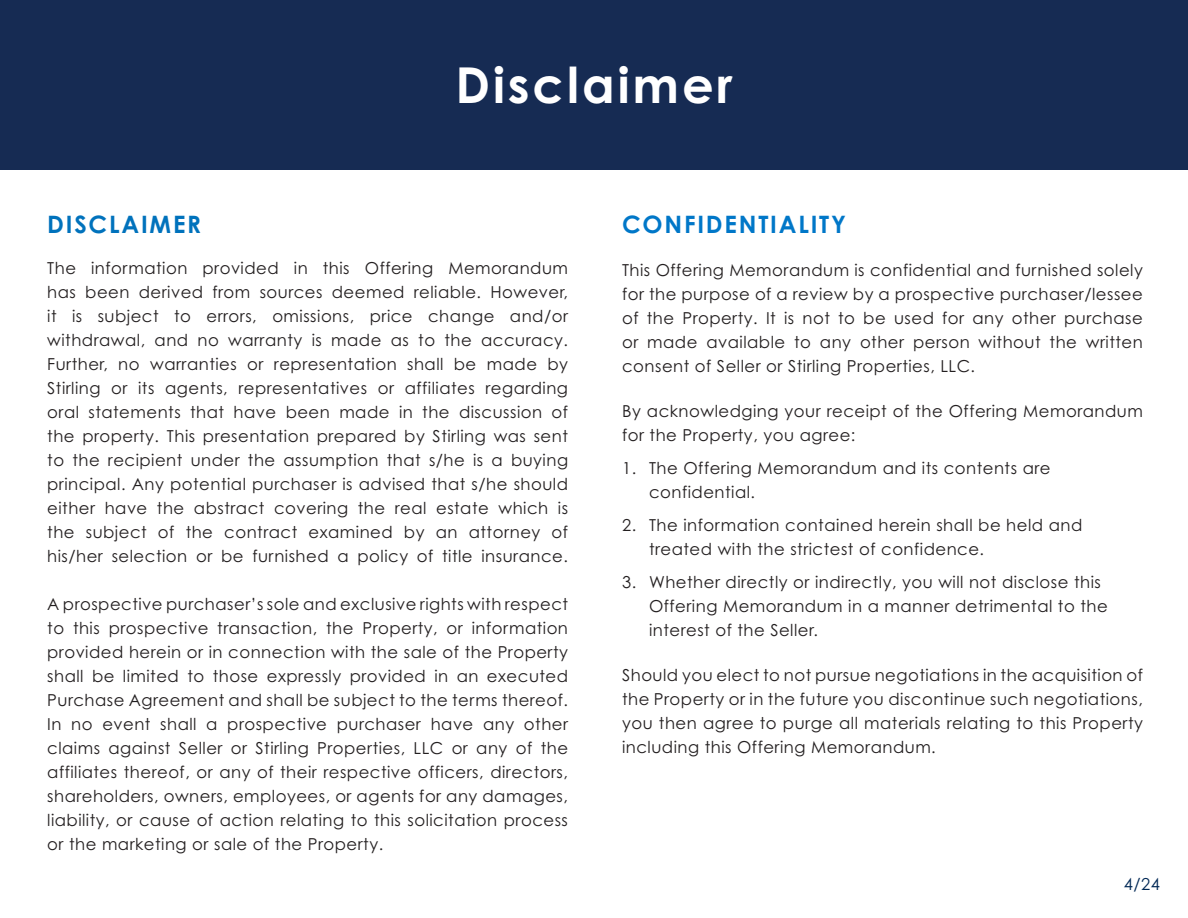
<style>
.page{position:relative;width:1188px;height:918px;background:#fff}
.page>*{position:absolute;margin:0;border:0;box-sizing:border-box;transform-origin:0 0}
.t1{font:700 49.5px "Century Gothic Pro";letter-spacing:.06em;color:#fff}
.t2{font:700 24px "Century Gothic Pro";letter-spacing:.075em;color:#0077c8}
.t3{font:700 24px "Century Gothic Pro";letter-spacing:.075em;color:#0072bc}
.t4{font:16.5px/24px "Century Gothic Pro";letter-spacing:.03em;color:#231f20;text-align:justify}
.t5{font:16.5px "Century Gothic Pro";color:#002855}
</style>
<div class="page">
<div style="left:0;top:0;width:1188px;height:170px;background:#162b53"></div>
<p class="t1" style="left:455px;top:54px;width:279px">Disclaimer</p>
<p class="t3" style="left:47px;top:210px;width:155px">DISCLAIMER</p>
<p class="t4" style="left:47px;top:256px;width:522px">The information provided in this Offering Memorandum has been derived from sources deemed reliable. However, it is subject to errors, omissions, price change and/or withdrawal, and no warranty is made as to the accuracy.<br>Further, no warranties or representation shall be made by Stirling or its agents, representatives or affiliates regarding oral statements that have been made in the discussion of the property. This presentation prepared by Stirling was sent to the recipient under the assumption that s/he is a buying principal. Any potential purchaser is advised that s/he should either have the abstract covering the real estate which is the subject of the contract examined by an attorney of his/her selection or be furnished a policy of title insurance.</p>
<p class="t4" style="left:47px;top:592px;width:522px">A prospective purchaser’s sole and exclusive rights with respect to this prospective transaction, the Property, or information provided herein or in connection with the sale of the Property shall be limited to those expressly provided in an executed Purchase Agreement and shall be subject to the terms thereof.<br>In no event shall a prospective purchaser have any other claims against Seller or Stirling Properties, LLC or any of the affiliates thereof, or any of their respective officers, directors, shareholders, owners, employees, or agents for any damages, liability, or cause of action relating to this solicitation process or the marketing or sale of the Property.</p>
<p class="t2" style="left:622px;top:210px;width:225px">CONFIDENTIALITY</p>
<p class="t4" style="left:622px;top:258px;width:522px">This Offering Memorandum is confidential and furnished solely for the purpose of a review by a prospective purchaser/lessee of the Property. It is not to be used for any other purchase or made available to any other person without the written consent of Seller or Stirling Properties, LLC.</p>
<p class="t4" style="left:622px;top:399px;width:522px">By acknowledging your receipt of the Offering Memorandum for the Property, you agree:</p>
<p class="t4" style="left:649px;top:456px;width:403px;text-indent:-27px">1. The Offering Memorandum and its contents are confidential.</p>
<p class="t4" style="left:649px;top:513px;width:435px;text-indent:-27px">2. The information contained herein shall be held and treated with the strictest of confidence.</p>
<p class="t4" style="left:649px;top:570px;width:460px;text-align:left;text-indent:-27px">3. Whether directly or indirectly, you will not disclose this<br>Offering Memorandum in a manner detrimental to the interest of the Seller.</p>
<p class="t4" style="left:622px;top:663px;width:522px">Should you elect to not pursue negotiations in the acquisition of the Property or in the future you discontinue such negotiations, you then agree to purge all materials relating to this Property including this Offering Memorandum.</p>
<p class="t5" style="left:1124px;top:874px;width:38px">4/24</p>
</div>
